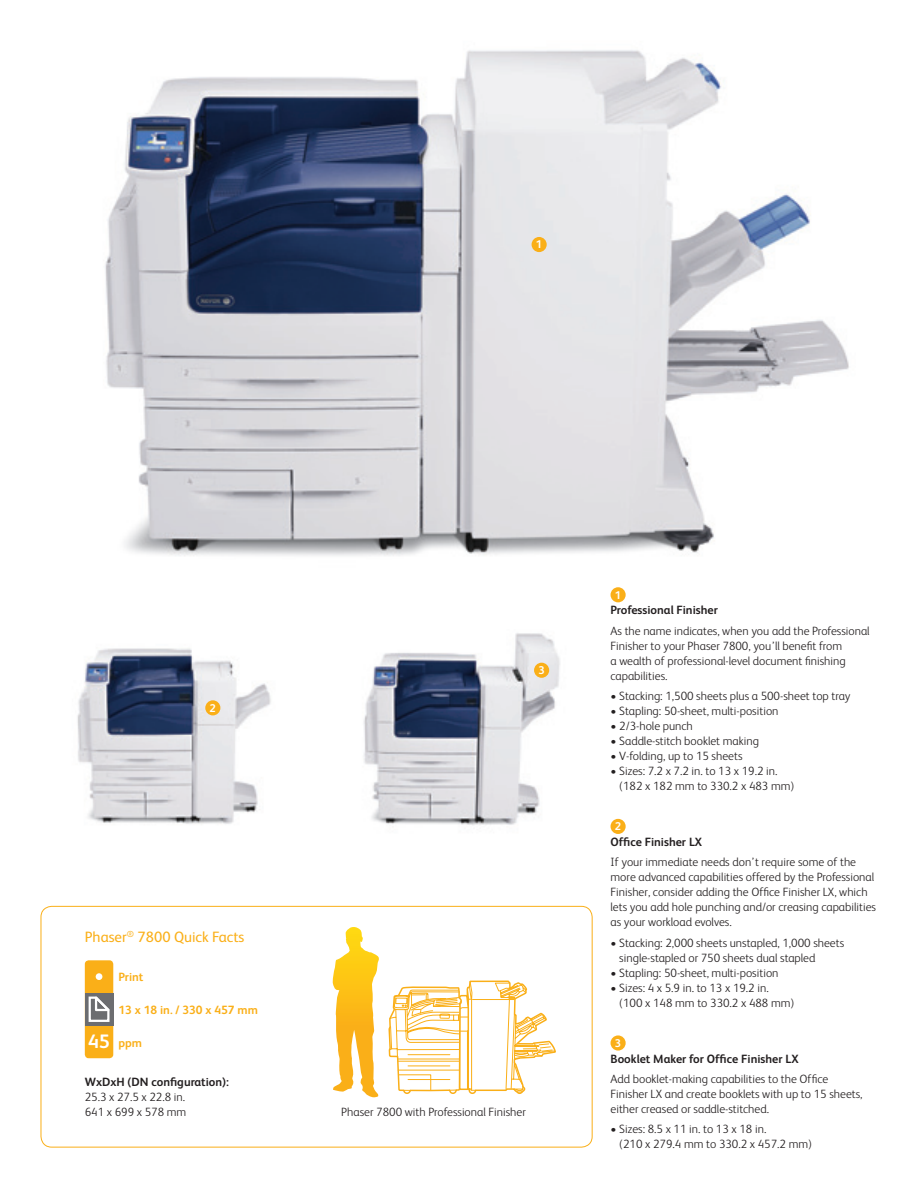
<style>
.page{position:relative;width:918px;height:1188px;background:#fff}
.page>*{position:absolute;margin:0;border:0;box-sizing:border-box;transform-origin:0 0}
.t1{font:15px "Xerox Sans";color:#faaf18}
.t2{font:300 12px/15px "Xerox Sans";color:#231f20}
.t3{font:700 12px "Xerox Sans";color:#231f20}
.t4{font:700 12px "Xerox Sans";color:#faaf18}
.t5{font:700 11.25px "Xerox Sans";color:#fff}
.s1{font-size:19.5px;color:#fff}
</style>
<div class="page">
<img style="left:363px;top:633px;width:197px;height:192px">
<img style="left:77px;top:648px;width:194px;height:176px">
<img style="left:105px;top:50px;width:744px;height:506px">
<div style="left:85px;top:960px;width:28px;height:98px;background:#faaf18;border-radius:4px"></div>
<div style="left:85px;top:993px;width:28px;height:33px;background:#6c6d70"></div>
<svg style="left:89px;top:997px;width:21px;height:25px"></svg>
<div style="left:96px;top:973px;width:6px;height:7px;background:#fff;border-radius:50%"></div>
<div style="left:41px;top:906px;width:552px;height:242px;border:1px solid #faaf18;border-radius:11px"></div>
<div style="left:532px;top:237px;width:15px;height:15px;background:#faaf18;border-radius:50%"></div>
<div style="left:205px;top:700px;width:15px;height:15px;background:#faaf18;border-radius:50%"></div>
<div style="left:534px;top:663px;width:15px;height:15px;background:#faaf18;border-radius:50%"></div>
<div style="left:611px;top:587px;width:15px;height:15px;background:#faaf18;border-radius:50%"></div>
<div style="left:611px;top:819px;width:15px;height:15px;background:#faaf18;border-radius:50%"></div>
<div style="left:611px;top:1035px;width:15px;height:16px;background:#faaf18;border-radius:50%"></div>
<svg style="left:333px;top:927px;width:46px;height:170px"></svg>
<svg style="left:388px;top:980px;width:168px;height:114px"></svg>
<p class="t5" style="left:536px;top:237px;width:8px">1</p>
<p class="t5" style="left:210px;top:700px;width:8px">2</p>
<p class="t1" style="left:85px;top:926px;width:161px">Phaser<sup>®</sup> 7800 Quick Facts</p>
<p class="t4" style="left:118px;top:968px;width:26px">Print</p>
<p class="t4" style="left:118px;top:1001px;width:141px">13 x 18 in. / 330 x 457 mm</p>
<p class="t4" style="left:88px;top:1034px;width:55px"><span class="s1">45</span> ppm</p>
<p class="t3" style="left:85px;top:1074px;width:146px">WxDxH (DN configuration):</p>
<p class="t2" style="left:85px;top:1089px;width:103px">25.3 x 27.5 x 22.8 in.<br>641 x 699 x 578 mm</p>
<p class="t5" style="left:538px;top:663px;width:8px">3</p>
<p class="t2" style="left:341px;top:1104px;width:186px">Phaser 7800 with Professional Finisher</p>
<p class="t5" style="left:615px;top:587px;width:8px">1</p>
<p class="t3" style="left:611px;top:602px;width:109px">Professional Finisher</p>
<p class="t2" style="left:611px;top:623px;width:261px">As the name indicates, when you add the Professional Finisher to your Phaser 7800, you’ll benefit from<br>a wealth of professional-level document finishing capabilities.</p>
<p class="t2" style="left:611px;top:688px;width:241px">• Stacking: 1,500 sheets plus a 500-sheet top tray</p>
<p class="t2" style="left:611px;top:703px;width:170px">• Stapling: 50-sheet, multi-position</p>
<p class="t2" style="left:611px;top:718px;width:84px">• 2/3-hole punch</p>
<p class="t2" style="left:611px;top:733px;width:150px">• Saddle-stitch booklet making</p>
<p class="t2" style="left:611px;top:748px;width:134px">• V-folding, up to 15 sheets</p>
<p class="t2" style="left:619px;top:763px;width:177px;text-indent:-9px">• Sizes: 7.2 x 7.2 in. to 13 x 19.2 in. (182 x 182 mm to 330.2 x 483 mm)</p>
<p class="t5" style="left:615px;top:819px;width:8px">2</p>
<p class="t3" style="left:611px;top:834px;width:93px">Office Finisher LX</p>
<p class="t2" style="left:611px;top:854px;width:267px">If your immediate needs don’t require some of the more advanced capabilities offered by the Professional Finisher, consider adding the Office Finisher LX, which lets you add hole punching and/or creasing capabilities as your workload evolves.</p>
<p class="t2" style="left:619px;top:935px;width:226px;text-indent:-9px">• Stacking: 2,000 sheets unstapled, 1,000 sheets single-stapled or 750 sheets dual stapled</p>
<p class="t2" style="left:611px;top:965px;width:170px">• Stapling: 50-sheet, multi-position</p>
<p class="t2" style="left:619px;top:980px;width:177px;text-indent:-9px">• Sizes: 4 x 5.9 in. to 13 x 19.2 in. (100 x 148 mm to 330.2 x 488 mm)</p>
<p class="t5" style="left:615px;top:1035px;width:8px">3</p>
<p class="t3" style="left:611px;top:1050px;width:190px">Booklet Maker for Office Finisher LX</p>
<p class="t2" style="left:611px;top:1071px;width:254px">Add booklet-making capabilities to the Office<br>Finisher LX and create booklets with up to 15 sheets, either creased or saddle-stitched.</p>
<p class="t2" style="left:619px;top:1121px;width:194px;text-indent:-9px">• Sizes: 8.5 x 11 in. to 13 x 18 in.<br>(210 x 279.4 mm to 330.2 x 457.2 mm)</p>
</div>
